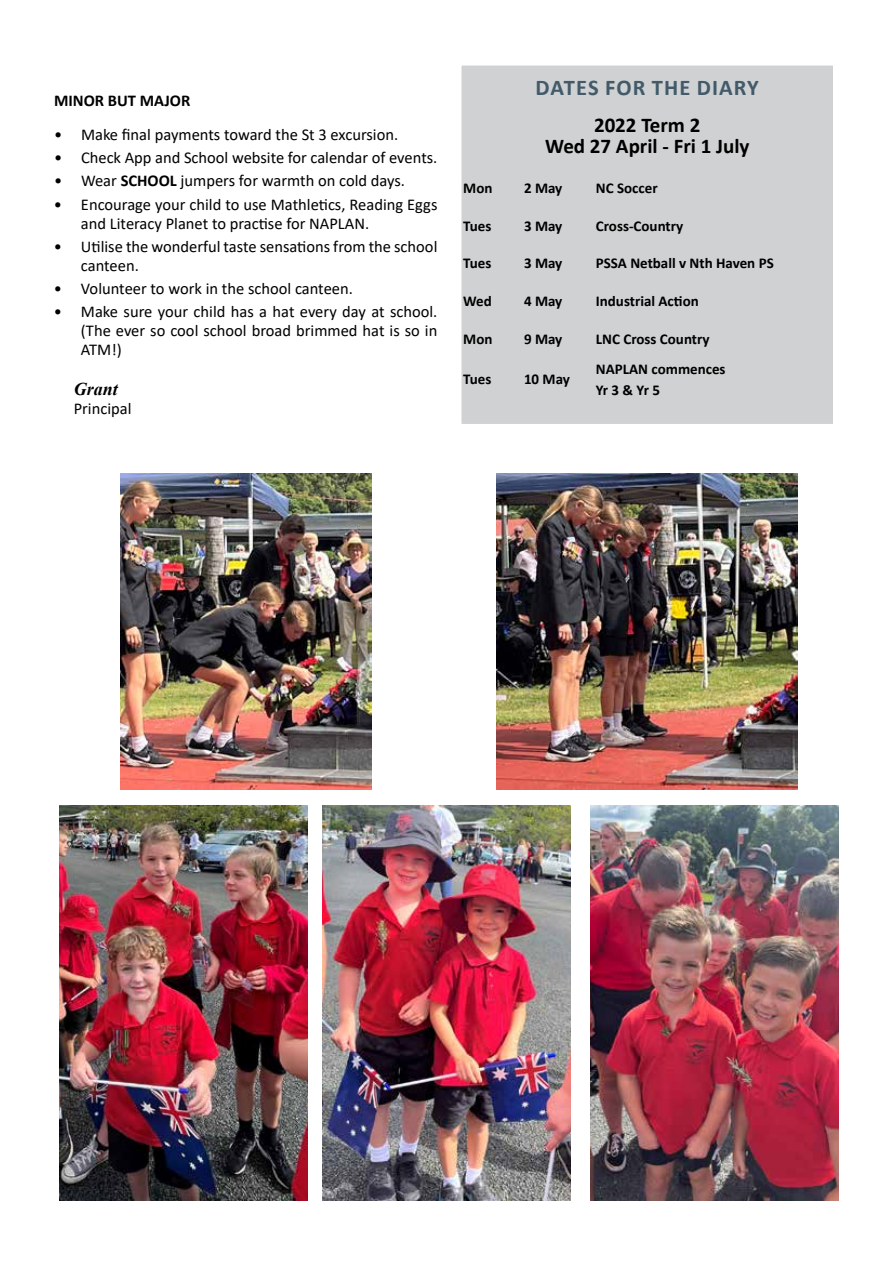
<style>
.page{position:relative;width:893px;height:1263px;background:#fff}
.page>*{position:absolute;margin:0;border:0;box-sizing:border-box;transform-origin:0 0}
.t1{font:700 22.5px "Calibri";letter-spacing:.045em;color:#425a69}
.t2{font:700 21px/20.5px "Calibri";color:#000;text-align:center}
.t3{font:italic 700 18px "Times New Roman";color:#000}
.t4{font:16.5px/18.9px "Calibri";color:#000}
.t5{font:700 16.5px "Calibri";color:#000}
.t6{font:700 15px "Calibri";color:#000}
.s1{font-weight:700}
</style>
<div class="page">
<div style="left:458px;top:63px;width:378px;height:364px;background:#cfd1d2"></div>
<div style="left:455px;top:60px;width:384px;height:370px;border:6px solid #fff"></div>
<img style="left:59px;top:805px;width:249px;height:395px">
<img style="left:590px;top:805px;width:249px;height:395px">
<img style="left:120px;top:473px;width:251px;height:316px">
<img style="left:497px;top:473px;width:301px;height:316px">
<img style="left:322px;top:805px;width:249px;height:395px">
<h1 class="t1" style="left:536px;top:72px;width:225px">DATES FOR THE DIARY</h1>
<p class="t2" style="left:545px;top:115px;width:206px">2022 Term 2<br>Wed 27 April - Fri 1 July</p>
<p class="t5" style="left:54px;top:89px;width:138px">MINOR BUT MAJOR</p>
<p class="t4" style="left:54px;top:125px;width:346px">• Make final payments toward the St 3 excursion.</p>
<p class="t4" style="left:54px;top:148px;width:385px">• Check App and School website for calendar of events.</p>
<p class="t4" style="left:54px;top:171px;width:353px">• Wear <span class="s1">SCHOOL</span> jumpers for warmth on cold days.</p>
<p class="t4" style="left:81px;top:194px;width:358px;text-indent:-27px">• Encourage your child to use Mathletics, Reading Eggs and Literacy Planet to practise for NAPLAN.</p>
<p class="t4" style="left:81px;top:236px;width:358px;text-indent:-27px">• Utilise the wonderful taste sensations from the school canteen.</p>
<p class="t4" style="left:54px;top:279px;width:300px">• Volunteer to work in the school canteen.</p>
<p class="t4" style="left:81px;top:302px;width:358px;text-align:justify;text-indent:-27px">• Make sure your child has a hat every day at school. (The ever so cool school broad brimmed hat is so in ATM!)</p>
<p class="t6" style="left:463px;top:177px;width:31px">Mon</p>
<p class="t6" style="left:524px;top:177px;width:40px">2 May</p>
<p class="t6" style="left:596px;top:177px;width:63px">NC Soccer</p>
<p class="t6" style="left:463px;top:215px;width:30px">Tues</p>
<p class="t6" style="left:524px;top:215px;width:40px">3 May</p>
<p class="t6" style="left:596px;top:215px;width:89px">Cross-Country</p>
<p class="t6" style="left:463px;top:253px;width:30px">Tues</p>
<p class="t6" style="left:524px;top:253px;width:40px">3 May</p>
<p class="t6" style="left:596px;top:253px;width:179px">PSSA Netball v Nth Haven PS</p>
<p class="t6" style="left:463px;top:290px;width:30px">Wed</p>
<p class="t6" style="left:524px;top:290px;width:40px">4 May</p>
<p class="t6" style="left:596px;top:290px;width:104px">Industrial Action</p>
<p class="t6" style="left:463px;top:328px;width:31px">Mon</p>
<p class="t6" style="left:524px;top:328px;width:40px">9 May</p>
<p class="t6" style="left:596px;top:328px;width:115px">LNC Cross Country</p>
<p class="t6" style="left:463px;top:369px;width:30px">Tues</p>
<p class="t6" style="left:524px;top:369px;width:47px">10 May</p>
<p class="t6" style="left:596px;top:358px;width:131px">NAPLAN commences</p>
<p class="t3" style="left:74px;top:376px;width:46px">Grant</p>
<p class="t6" style="left:596px;top:379px;width:66px">Yr 3 &amp; Yr 5</p>
<p class="t4" style="left:74px;top:399px;width:59px">Principal</p>
</div>
